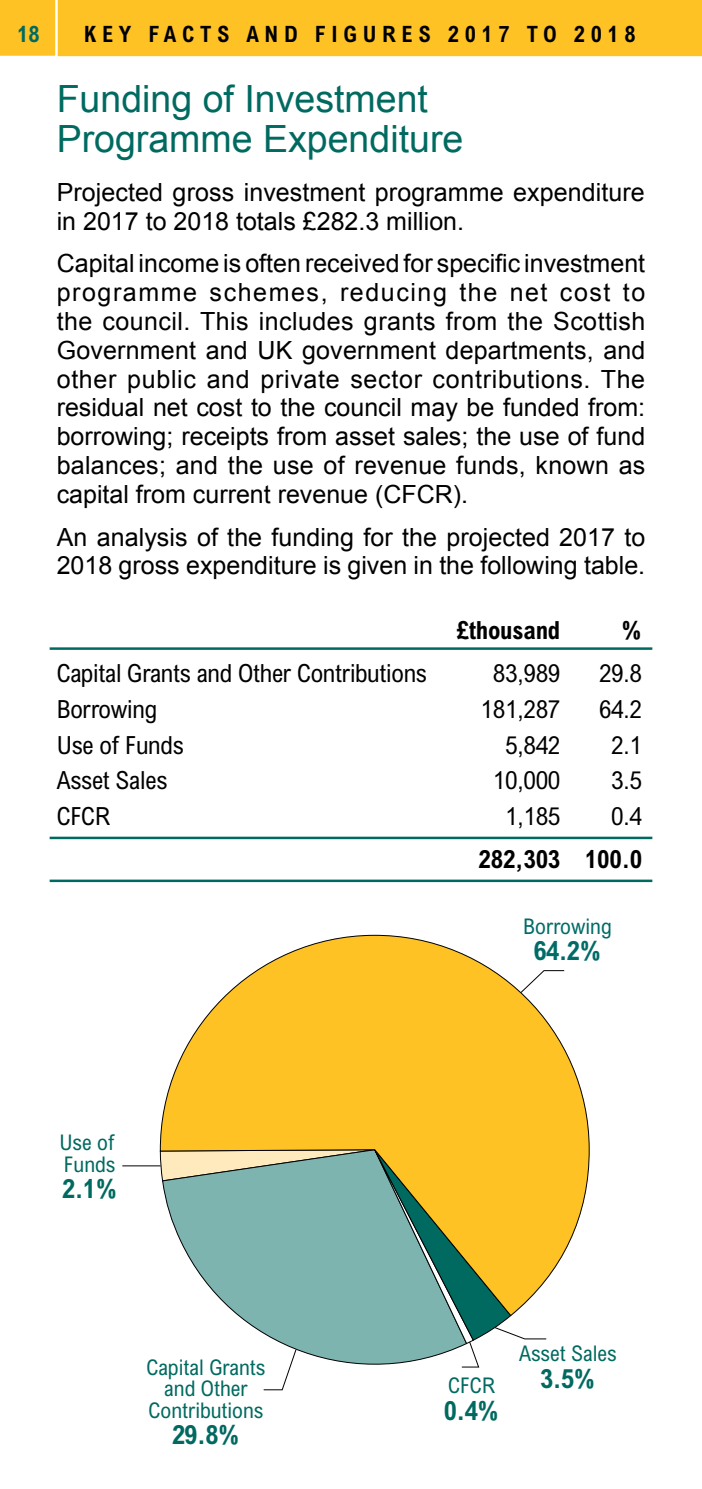
<style>
.page{position:relative;width:702px;height:1489px;background:#fff}
.page>*{position:absolute;margin:0;border:0;box-sizing:border-box;transform-origin:0 0}
.t1{font:37.5px/40px "Arial";color:#006a60}
.t2{font:700 condensed 26.5px "Arial";color:#006a60}
.t3{font:700 condensed 26.5px "Arial";color:#006c67}
.Paragraph_Style_1{font:25px/28.8px "Arial";color:#000}
.t4{font:condensed 25px "Arial";letter-spacing:-.01em;color:#000}
.t5{font:700 condensed 25px "Arial";letter-spacing:-.01em;color:#000}
.t6{font:700 condensed 22.5px "Arial";letter-spacing:.25em;color:#000}
.t7{font:700 condensed 22.5px "Arial";color:#006a60}
.t8{font:condensed 21.5px/21.5px "Arial";color:#006a60}
.t9{font:condensed 21.5px "Arial";color:#006c67}
</style>
<div class="page">
<div style="left:0;top:0;width:702px;height:57px;background:#fec225"></div>
<svg style="left:0;top:0;width:58px;height:56px"></svg>
<hr style="left:0;top:56px;width:702px;height:3px;background:#fff">
<hr style="left:50px;top:836px;width:602px;height:3px;background:#006a60">
<hr style="left:50px;top:879px;width:602px;height:3px;background:#006a60">
<svg style="left:257px;top:934px;width:332px;height:319px"></svg>
<svg style="left:122px;top:970px;width:442px;height:420px"></svg>
<hr style="left:50px;top:647px;width:602px;height:3px;background:#006a60">
<p class="t7" style="left:17px;top:21px;width:24px">18</p>
<p class="t6" style="left:84px;top:21px;width:553px">KEY FACTS AND FIGURES 2017 TO 2018</p>
<p class="t1" style="left:57px;top:80px;width:408px">Funding of Investment<br>Programme Expenditure</p>
<p class="Paragraph_Style_1" style="left:57px;top:178px;width:589px">Projected gross investment programme expenditure in 2017 to 2018 totals £282.3 million.</p>
<p class="Paragraph_Style_1" style="left:57px;top:249px;width:590px;text-align:justify">Capital income is often received for specific investment programme schemes, reducing the net cost to the council. This includes grants from the Scottish Government and UK government departments, and other public and private sector contributions. The residual net cost to the council may be funded from: borrowing; receipts from asset sales; the use of fund balances; and the use of revenue funds, known as capital from current revenue (CFCR).</p>
<p class="Paragraph_Style_1" style="left:57px;top:522px;width:590px">An analysis of the funding for the projected 2017 to<br>2018 gross expenditure is given in the following table.</p>
<p class="t5" style="left:457px;top:615px;width:105px">£thousand</p>
<p class="t5" style="left:621px;top:615px;width:22px">%</p>
<p class="t4" style="left:57px;top:657px;width:372px">Capital Grants and Other Contributions</p>
<p class="t4" style="left:493px;top:657px;width:69px">83,989</p>
<p class="t4" style="left:599px;top:657px;width:44px">29.8</p>
<p class="t4" style="left:57px;top:693px;width:102px">Borrowing</p>
<p class="t4" style="left:480px;top:693px;width:81px">181,287</p>
<p class="t4" style="left:599px;top:693px;width:44px">64.2</p>
<p class="t4" style="left:57px;top:729px;width:129px">Use of Funds</p>
<p class="t4" style="left:505px;top:729px;width:57px">5,842</p>
<p class="t4" style="left:611px;top:729px;width:32px">2.1</p>
<p class="t4" style="left:57px;top:765px;width:112px">Asset Sales</p>
<p class="t4" style="left:493px;top:765px;width:69px">10,000</p>
<p class="t4" style="left:611px;top:765px;width:32px">3.5</p>
<p class="t4" style="left:57px;top:801px;width:55px">CFCR</p>
<p class="t4" style="left:505px;top:801px;width:57px">1,185</p>
<p class="t4" style="left:611px;top:801px;width:32px">0.4</p>
<p class="t5" style="left:478px;top:845px;width:165px">282,303 100.0</p>
<p class="t8" style="left:59px;top:1131px;width:58px">Use of<br>Funds</p>
<p class="t2" style="left:62px;top:1173px;width:57px">2.1%</p>
<p class="t8" style="left:147px;top:1355px;width:120px;text-align:center">Capital Grants and Other<br>Contributions</p>
<p class="t2" style="left:172px;top:1419px;width:69px">29.8%</p>
<p class="t9" style="left:523px;top:913px;width:90px">Borrowing</p>
<p class="t3" style="left:533px;top:935px;width:69px">64.2%</p>
<p class="t8" style="left:448px;top:1374px;width:48px">CFCR</p>
<p class="t2" style="left:444px;top:1394px;width:57px">0.4%</p>
<p class="t8" style="left:519px;top:1342px;width:99px">Asset Sales</p>
<p class="t2" style="left:540px;top:1362px;width:57px">3.5%</p>
</div>
